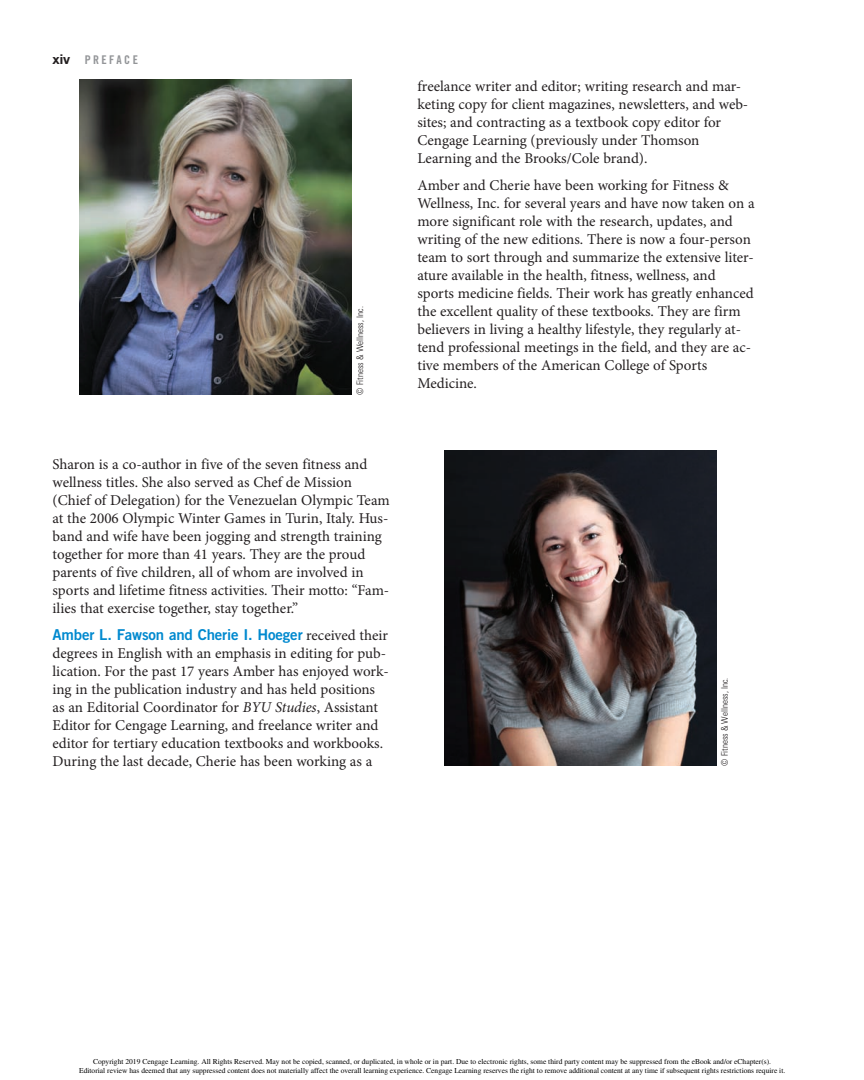
<style>
.page{position:relative;width:864px;height:1080px;background:#fff}
.page>*{position:absolute;margin:0;border:0;box-sizing:border-box;transform-origin:0 0}
.t1{font:15px/18px "Minion Pro";letter-spacing:-.005em;color:#231f20}
.t2{font:15px "Trade Gothic LT Std Bd 2";letter-spacing:-.01em;color:#0089cf}
.t3{font:12px "Trade Gothic LT Std Bd Cn 20";letter-spacing:.2em;color:#939598}
.t4{font:300 condensed 9px "Univers LT Std";color:#231f20}
.t5{font:7.5px/9.6px "Times";color:#000;text-align:center}
.s1{font-family:"Helvetica Neue LT Std";font-weight:700;font-size:13.5px;color:#231f20}
.s2{font-family:"Minion Pro";color:#231f20}
.s3{font-style:italic}
</style>
<div class="page">
<img style="left:80px;top:80px;width:272px;height:315px">
<img style="left:444px;top:451px;width:272px;height:315px">
<p class="t3" style="left:52px;top:53px;width:87px"><span class="s1">xiv</span> PREFAC E</p>
<p class="t4" style="left:354px;top:395px;width:90px;rotate:-90deg">© Fitness &amp; Wellness, Inc.</p>
<p class="t1" style="left:52px;top:455px;width:338px">Sharon is a co-author in five of the seven fitness and wellness titles. She also served as Chef de Mission (Chief of Delegation) for the Venezuelan Olympic Team at the 2006 Olympic Winter Games in Turin, Italy. Hus&shy;band and wife have been jogging and strength training together for more than 41 years. They are the proud parents of five children, all of whom are involved in sports and lifetime fitness activities. Their motto: “Fam&shy;ilies that exercise together, stay together.”</p>
<p class="t2" style="left:52px;top:625px;width:337px">Amber L. Fawson and Cherie I. Hoeger <span class="s2">received their</span></p>
<p class="t1" style="left:52px;top:644px;width:338px">degrees in English with an emphasis in editing for pub&shy;lication. For the past 17 years Amber has enjoyed work&shy;ing in the publication industry and has held positions as an Editorial Coordinator for <span class="s3">BYU Studies</span>, Assistant Editor for Cengage Learning, and freelance writer and editor for tertiary education textbooks and workbooks.<br>During the last decade, Cherie has been working as a</p>
<p class="t1" style="left:417px;top:77px;width:332px">freelance writer and editor; writing research and mar&shy;keting copy for client magazines, newsletters, and web&shy;sites; and contracting as a textbook copy editor for Cengage Learning (previously under Thomson Learning and the Brooks/Cole brand).</p>
<p class="t1" style="left:417px;top:176px;width:338px">Amber and Cherie have been working for Fitness &amp; Wellness, Inc. for several years and have now taken on a more significant role with the research, updates, and writing of the new editions. There is now a four-person team to sort through and summarize the extensive liter&shy;ature available in the health, fitness, wellness, and sports medicine fields. Their work has greatly enhanced the excellent quality of these textbooks. They are firm believers in living a healthy lifestyle, they regularly at&shy;tend professional meetings in the field, and they are ac&shy;tive members of the American College of Sports Medicine.</p>
<p class="t4" style="left:719px;top:766px;width:90px;rotate:-90deg">© Fitness &amp; Wellness, Inc.</p>
<p class="t5" style="left:79px;top:1056px;width:707px">Copyright 2019 Cengage Learning. All Rights Reserved. May not be copied, scanned, or duplicated, in whole or in part. Due to electronic rights, some third party content may be suppressed from the eBook and/or eChapter(s).<br>Editorial review has deemed that any suppressed content does not materially affect the overall learning experience. Cengage Learning reserves the right to remove additional content at any time if subsequent rights restrictions require it.</p>
</div>
